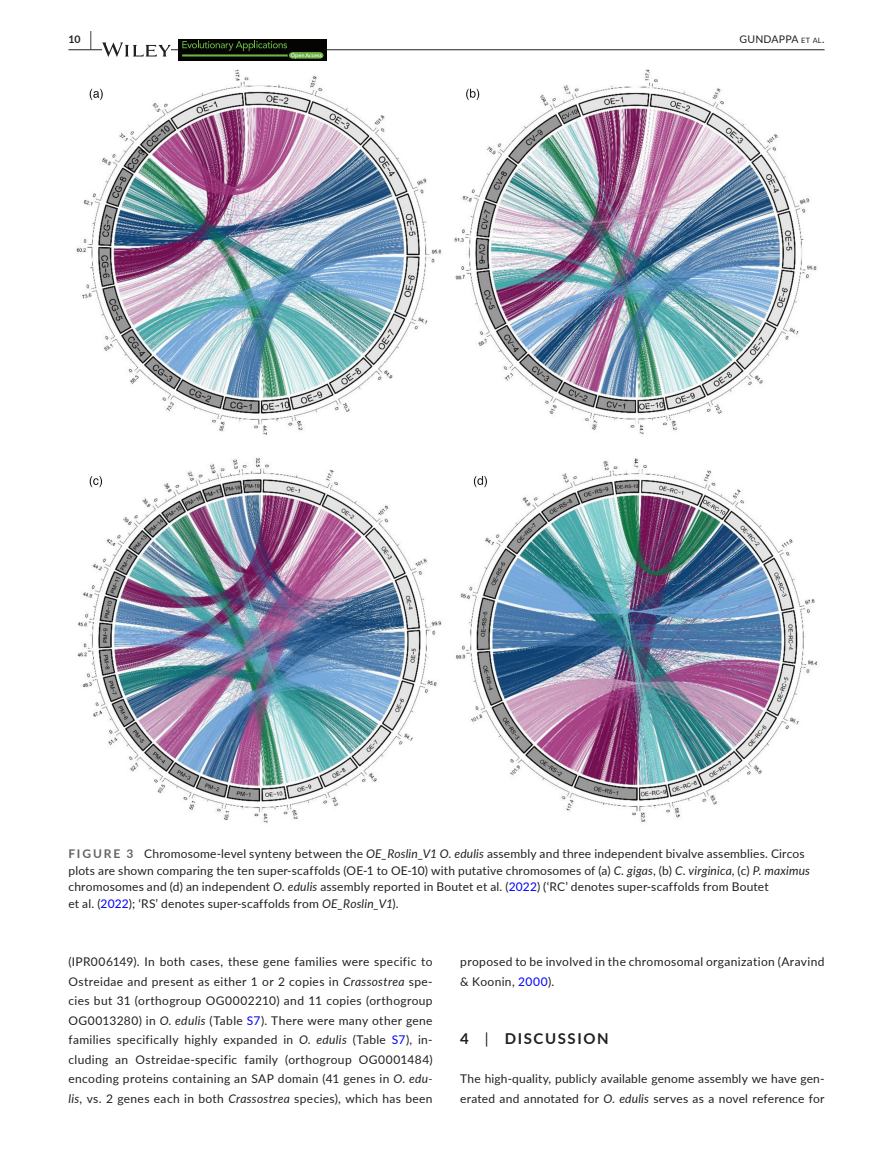
<style>
.page{position:relative;width:893px;height:1174px;background:#fff}
.page>*{position:absolute;margin:0;border:0;box-sizing:border-box;transform-origin:0 0}
.t1{font:700 15px "Lato";letter-spacing:.11em;color:#231f20}
.t2{font:12px/19.5px "Lato";letter-spacing:.015em;color:#231f20}
.t3{font:10.5px "Lato";letter-spacing:.02em;color:#231f20}
.t4{font:700 10.5px "Lato";color:#231f20}
.s1{font-size:19.5px}
.s2{font-size:7.35px}
.s3{font-weight:700;color:#636366}
.s4{font-style:italic}
.s5{color:#00f}
.s6{font-weight:400}
</style>
<div class="page">
<hr style="left:68px;top:49px;width:756px;height:1px;background:#231f20">
<svg style="left:102px;top:42px;width:69px;height:15px"></svg>
<div style="left:178px;top:39px;width:149px;height:21px;background:#040503"></div>
<svg style="left:182px;top:41px;width:142px;height:18px"></svg>
<img style="left:76px;top:69px;width:741px;height:754px">
<p class="t4" style="left:68px;top:31px;width:25px">10 <span class="s1">|</span></p>
<p class="t3" style="left:740px;top:31px;width:86px">GUNDAPPA <span class="s2">et al</span>.</p>
<p class="t2" style="left:68px;top:845px;width:743px;line-height:16.5px"><span class="s3">FIGURE 3</span> Chromosome-level synteny between the <span class="s4">OE_Roslin_V1 O. edulis</span> assembly and three independent bivalve assemblies. Circos plots are shown comparing the ten super-scaffolds (OE-1 to OE-10) with putative chromosomes of (a) <span class="s4">C. gigas</span>, (b) <span class="s4">C. virginica</span>, (c) <span class="s4">P. maximus </span>chromosomes and (d) an independent <span class="s4">O. edulis</span> assembly reported in Boutet et al. (<span class="s5">2022</span>) (‘RC’ denotes super-scaffolds from Boutet<br>et al. (<span class="s5">2022</span>); ‘RS’ denotes super-scaffolds from <span class="s4">OE_Roslin_V1</span>).</p>
<p class="t2" style="left:68px;top:951px;width:366px;text-align:justify">(IPR006149). In both cases, these gene families were specific to Ostreidae and present as either 1 or 2 copies in <span class="s4">Crassostrea</span> spe&shy;cies but 31 (orthogroup OG0002210) and 11 copies (orthogroup OG0013280) in <span class="s4">O. edulis</span> (Table <span class="s5">S7</span>). There were many other gene families specifically highly expanded in <span class="s4">O. edulis</span> (Table <span class="s5">S7</span>), in&shy;cluding an Ostreidae-specific family (orthogroup OG0001484) encoding proteins containing an SAP domain (41 genes in <span class="s4">O. edu&shy;lis</span>, vs. 2 genes each in both <span class="s4">Crassostrea</span> species), which has been</p>
<p class="t2" style="left:460px;top:951px;width:366px">proposed to be involved in the chromosomal organization (Aravind &amp; Koonin, <span class="s5">2000</span>).</p>
<p class="t1" style="left:460px;top:1028px;width:150px">4 <span class="s6">|</span> DISCUSSION</p>
<p class="t2" style="left:460px;top:1068px;width:366px">The high-quality, publicly available genome assembly we have gen&shy;erated and annotated for <span class="s4">O. edulis</span> serves as a novel reference for</p>
</div>
